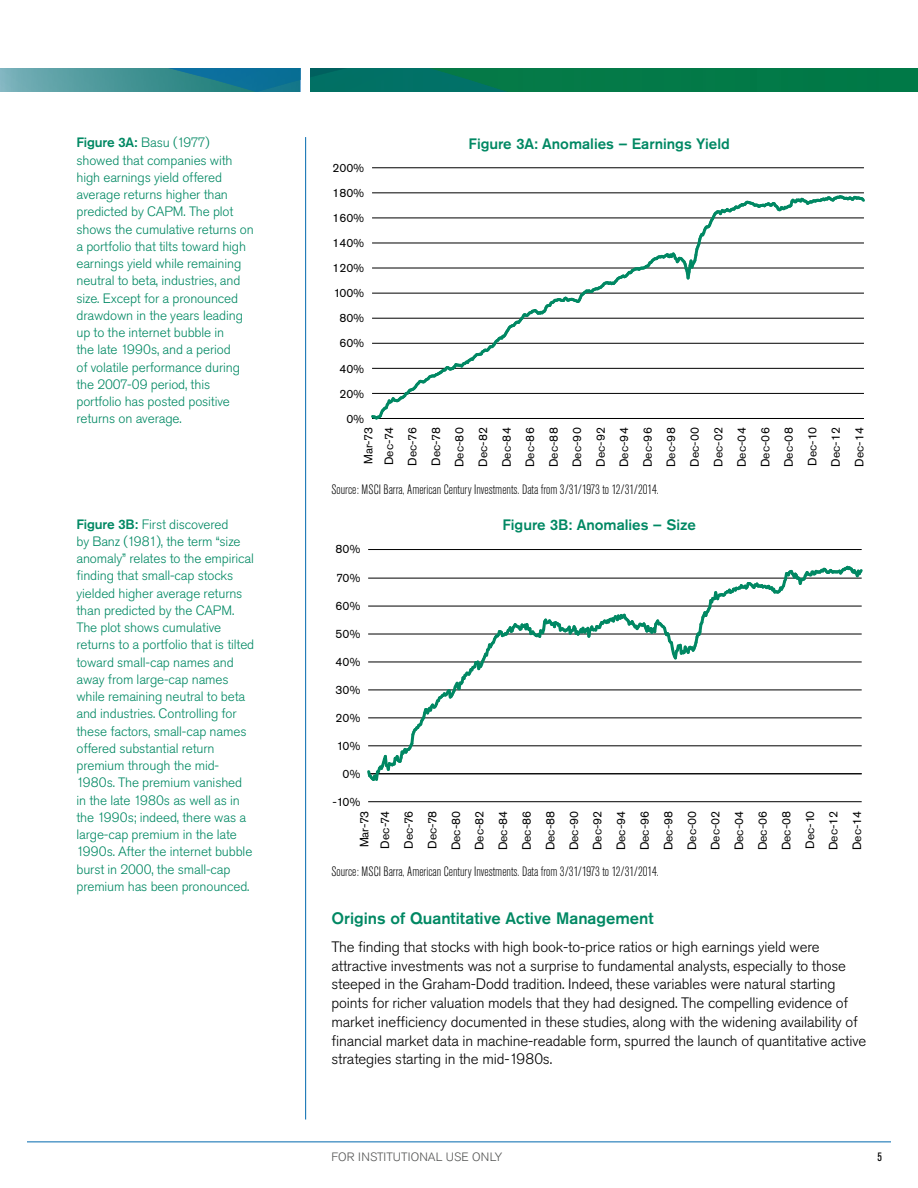
<style>
.page{position:relative;width:918px;height:1188px;background:#fff}
.page>*{position:absolute;margin:0;border:0;box-sizing:border-box;transform-origin:0 0}
.Subhead{font:500 16.5px "Akzidenz Grotesk Std";color:#008863}
.Body_Copy{font:300 15px/18.8px "Akzidenz Grotesk Std";letter-spacing:-.01em;color:#000}
.Table_Headline{font:500 15px "Akzidenz Grotesk Std";color:#008863}
.Margin_Text{font:300 13.5px/17.2px "Akzidenz Grotesk Std";letter-spacing:-.01em;color:#008863}
.Footnote{font:300 condensed 13.5px "Akzidenz Grotesk Std";color:#000}
.t1{font:12px/23.5px "Akzidenz Grotesk Std";color:#000}
.t2{font:300 12px "Akzidenz Grotesk Std";color:#535453}
.t3{font:condensed 12px "Akzidenz Grotesk Std";color:#000}
.s1{font-weight:500}
</style>
<div class="page">
<hr style="left:27px;top:1142px;width:864px;height:1px;background:#0068ae">
<svg style="left:0;top:68px;width:918px;height:23px;background:#157e68"></svg>
<div style="left:301px;top:66px;width:8px;height:27px;background:#fff"></div>
<hr style="left:305px;top:137px;width:1px;height:983px;background:#0068ae">
<hr style="left:372px;top:192px;width:492px;height:1px;background:#000">
<hr style="left:372px;top:167px;width:492px;height:1px;background:#000">
<svg style="left:371px;top:193px;width:494px;height:227px"></svg>
<hr style="left:368px;top:801px;width:494px;height:1px;background:#000">
<hr style="left:368px;top:549px;width:494px;height:1px;background:#000">
<svg style="left:367px;top:565px;width:496px;height:216px"></svg>
<p class="Margin_Text" style="left:76px;top:134px;width:179px"><span class="s1">Figure 3A:</span> Basu (1977) showed that companies with high earnings yield offered average returns higher than predicted by CAPM. The plot shows the cumulative returns on a portfolio that tilts toward high earnings yield while remaining neutral to beta, industries, and size. Except for a pronounced drawdown in the years leading up to the internet bubble in<br>the late 1990s, and a period<br>of volatile performance during the 2007-09 period, this portfolio has posted positive returns on average.</p>
<p class="Margin_Text" style="left:76px;top:516px;width:179px"><span class="s1">Figure 3B:</span> First discovered<br>by Banz (1981), the term “size anomaly” relates to the empirical finding that small-cap stocks yielded higher average returns than predicted by the CAPM.<br>The plot shows cumulative returns to a portfolio that is tilted toward small-cap names and away from large-cap names while remaining neutral to beta and industries. Controlling for these factors, small-cap names offered substantial return premium through the mid-<br>1980s. The premium vanished in the late 1980s as well as in the 1990s; indeed, there was a large-cap premium in the late<br>1990s. After the internet bubble burst in 2000, the small-cap premium has been pronounced.</p>
<p class="t1" style="left:333px;top:156px;width:33px">200%</p>
<p class="t1" style="left:332px;top:181px;width:33px">180%</p>
<p class="t1" style="left:332px;top:206px;width:33px">160%</p>
<p class="t1" style="left:332px;top:231px;width:33px">140%</p>
<p class="t1" style="left:333px;top:256px;width:33px">120%</p>
<p class="t1" style="left:334px;top:281px;width:32px">100%</p>
<p class="t1" style="left:339px;top:306px;width:26px">80%</p>
<p class="t1" style="left:339px;top:331px;width:26px">60%</p>
<p class="t1" style="left:339px;top:356px;width:26px">40%</p>
<p class="t1" style="left:340px;top:382px;width:26px">20%</p>
<p class="t1" style="left:347px;top:407px;width:19px">0%</p>
<p class="Table_Headline" style="left:469px;top:134px;width:263px">Figure 3A: Anomalies – Earnings Yield</p>
<p class="t1" style="left:358px;top:465px;width:39px;line-height:20.5px;rotate:-90deg">Mar-73<br>Dec-74</p>
<p class="t1" style="left:401px;top:467px;width:41px;text-align:justify;rotate:-90deg">Dec-76<br>Dec-78<br>Dec-80<br>Dec-82<br>Dec-84<br>Dec-86<br>Dec-88<br>Dec-90<br>Dec-92<br>Dec-94<br>Dec-96<br>Dec-98<br>Dec-00<br>Dec-02<br>Dec-04<br>Dec-06<br>Dec-08<br>Dec-10<br>Dec-12<br>Dec-14</p>
<p class="Footnote" style="left:332px;top:482px;width:329px">Source: MSCI Barra, American Century Investments. Data from 3/31/1973 to 12/31/2014.</p>
<p class="Table_Headline" style="left:502px;top:516px;width:195px">Figure 3B: Anomalies – Size</p>
<p class="t1" style="left:335px;top:537px;width:27px">80%</p>
<p class="t1" style="left:336px;top:566px;width:26px">70%</p>
<p class="t1" style="left:335px;top:594px;width:27px">60%</p>
<p class="t1" style="left:335px;top:622px;width:27px">50%</p>
<p class="t1" style="left:335px;top:650px;width:27px">40%</p>
<p class="t1" style="left:335px;top:678px;width:27px">30%</p>
<p class="t1" style="left:336px;top:706px;width:26px">20%</p>
<p class="t1" style="left:337px;top:734px;width:25px">10%</p>
<p class="t1" style="left:343px;top:762px;width:19px">0%</p>
<p class="t1" style="left:332px;top:790px;width:30px">-10%</p>
<p class="t1" style="left:354px;top:849px;width:39px;line-height:20.7px;rotate:-90deg">Mar-73<br>Dec-74</p>
<p class="t1" style="left:397px;top:850px;width:41px;text-align:justify;rotate:-90deg">Dec-76<br>Dec-78<br>Dec-80<br>Dec-82<br>Dec-84<br>Dec-86<br>Dec-88<br>Dec-90<br>Dec-92<br>Dec-94<br>Dec-96<br>Dec-98<br>Dec-00<br>Dec-02<br>Dec-04<br>Dec-06<br>Dec-08<br>Dec-10<br>Dec-12<br>Dec-14</p>
<p class="Footnote" style="left:332px;top:864px;width:329px">Source: MSCI Barra, American Century Investments. Data from 3/31/1973 to 12/31/2014.</p>
<p class="Subhead" style="left:332px;top:908px;width:324px">Origins of Quantitative Active Management</p>
<p class="Body_Copy" style="left:332px;top:937px;width:536px">The finding that stocks with high book-to-price ratios or high earnings yield were attractive investments was not a surprise to fundamental analysts, especially to those steeped in the Graham-Dodd tradition. Indeed, these variables were natural starting points for richer valuation models that they had designed. The compelling evidence of market inefficiency documented in these studies, along with the widening availability of financial market data in machine-readable form, spurred the launch of quantitative active strategies starting in the mid-1980s.</p>
<p class="t2" style="left:332px;top:1150px;width:172px">FOR INSTITUTIONAL USE ONLY</p>
<p class="t3" style="left:878px;top:1150px;width:6px">5</p>
</div>
